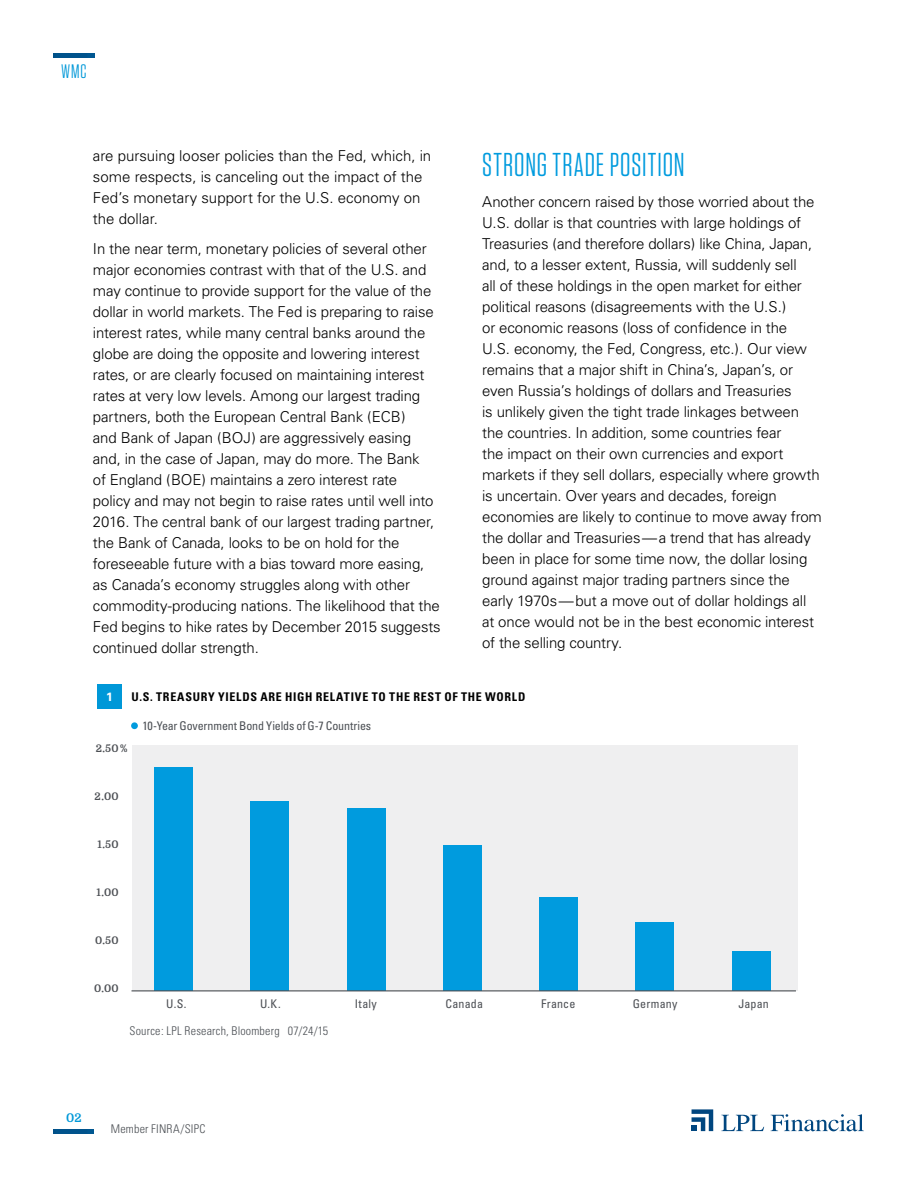
<style>
.page{position:relative;width:918px;height:1188px;background:#fff}
.page>*{position:absolute;margin:0;border:0;box-sizing:border-box;transform-origin:0 0}
.t1{font:33px "Tungsten Narrow";letter-spacing:.03em;color:#009bde}
.t2{font:19.5px "Tungsten Narrow";color:#0098d8}
.t3{font:300 15px/21px "Univers";letter-spacing:-.01em;color:#000}
.t4{font:300 condensed 12px "Univers";letter-spacing:.015em;color:#4b4f54}
.t5{font:700 condensed 12px "Univers";letter-spacing:.055em;color:#000}
.t6{font:condensed 12px "Univers";letter-spacing:-.01em;color:#4b4f54}
.t7{font:condensed 12px "Univers";letter-spacing:.01em;color:#4c4f54}
.t8{font:700 12px "Domine";color:#0098d8}
.t9{font:700 12px "Univers";color:#fff}
.t10{font:700 10.5px "Domine";letter-spacing:.025em;color:#4c4f54}
</style>
<div class="page">
<svg style="left:721px;top:1115px;width:43px;height:16px"></svg>
<svg style="left:771px;top:1114px;width:93px;height:17px"></svg>
<svg style="left:692px;top:1109px;width:21px;height:22px"></svg>
<img style="left:54px;top:53px;width:40px;height:5px">
<img style="left:54px;top:1129px;width:40px;height:5px">
<div style="left:97px;top:684px;width:25px;height:25px;background:#0098d8"></div>
<div style="left:132px;top:746px;width:665px;height:245px;background:#efeff0"></div>
<div style="left:131px;top:722px;width:7px;height:7px;background:#009bde;border-radius:50%"></div>
<div style="left:154px;top:768px;width:39px;height:223px;background:#009bde"></div>
<div style="left:250px;top:802px;width:39px;height:189px;background:#009bde"></div>
<div style="left:347px;top:809px;width:39px;height:182px;background:#009bde"></div>
<div style="left:443px;top:846px;width:39px;height:145px;background:#009bde"></div>
<div style="left:539px;top:897px;width:39px;height:94px;background:#009bde"></div>
<div style="left:635px;top:923px;width:39px;height:68px;background:#009bde"></div>
<div style="left:732px;top:952px;width:39px;height:39px;background:#009bde"></div>
<hr style="left:132px;top:990px;width:664px;height:1px;background:#4b4f54">
<h2 class="t2" style="left:61px;top:62px;width:27px">WMC</h2>
<p class="t3" style="left:93px;top:145px;width:340px">are pursuing looser policies than the Fed, which, in some respects, is canceling out the impact of the Fed’s monetary support for the U.S. economy on the dollar.</p>
<p class="t3" style="left:93px;top:238px;width:349px">In the near term, monetary policies of several other major economies contrast with that of the U.S. and may continue to provide support for the value of the dollar in world markets. The Fed is preparing to raise interest rates, while many central banks around the globe are doing the opposite and lowering interest rates, or are clearly focused on maintaining interest rates at very low levels. Among our largest trading partners, both the European Central Bank (ECB)<br>and Bank of Japan (BOJ) are aggressively easing and, in the case of Japan, may do more. The Bank<br>of England (BOE) maintains a zero interest rate<br>policy and may not begin to raise rates until well into 2016. The central bank of our largest trading partner, the Bank of Canada, looks to be on hold for the foreseeable future with a bias toward more easing, as Canada’s economy struggles along with other commodity-producing nations. The likelihood that the Fed begins to hike rates by December 2015 suggests continued dollar strength.</p>
<h1 class="t1" style="left:482px;top:148px;width:204px">STRONG TRADE POSITION</h1>
<p class="t3" style="left:482px;top:192px;width:341px">Another concern raised by those worried about the U.S. dollar is that countries with large holdings of Treasuries (and therefore dollars) like China, Japan, and, to a lesser extent, Russia, will suddenly sell<br>all of these holdings in the open market for either political reasons (disagreements with the U.S.)<br>or economic reasons (loss of confidence in the<br>U.S. economy, the Fed, Congress, etc.). Our view remains that a major shift in China’s, Japan’s, or even Russia’s holdings of dollars and Treasuries<br>is unlikely given the tight trade linkages between the countries. In addition, some countries fear<br>the impact on their own currencies and export markets if they sell dollars, especially where growth is uncertain. Over years and decades, foreign economies are likely to continue to move away from the dollar and Treasuries—a trend that has already been in place for some time now, the dollar losing ground against major trading partners since the early 1970s—but a move out of dollar holdings all at once would not be in the best economic interest of the selling country.</p>
<p class="t9" style="left:106px;top:689px;width:8px">1</p>
<p class="t5" style="left:132px;top:690px;width:395px">U.S. TREASURY YIELDS ARE HIGH RELATIVE TO THE REST OF THE WORLD</p>
<p class="t10" style="left:96px;top:743px;width:33px">2.50%</p>
<p class="t10" style="left:95px;top:791px;width:26px">2.00</p>
<p class="t10" style="left:98px;top:839px;width:23px">1.50</p>
<p class="t10" style="left:97px;top:887px;width:24px">1.00</p>
<p class="t10" style="left:95px;top:935px;width:25px">0.50</p>
<p class="t10" style="left:94px;top:983px;width:26px">0.00</p>
<p class="t6" style="left:143px;top:719px;width:230px">10-Year Government Bond Yields of G-7 Countries</p>
<p class="t7" style="left:166px;top:996px;width:22px">U.S.</p>
<p class="t7" style="left:260px;top:996px;width:22px">U.K.</p>
<p class="t7" style="left:355px;top:996px;width:24px">Italy</p>
<p class="t7" style="left:446px;top:996px;width:39px">Canada</p>
<p class="t7" style="left:541px;top:996px;width:36px">France</p>
<p class="t7" style="left:633px;top:996px;width:46px">Germany</p>
<p class="t7" style="left:738px;top:996px;width:32px">Japan</p>
<p class="t8" style="left:66px;top:1112px;width:17px">02</p>
<p class="t4" style="left:130px;top:1023px;width:200px">Source: LPL Research, Bloomberg 07/24/15</p>
<p class="t4" style="left:111px;top:1122px;width:96px">Member FINRA/SIPC</p>
</div>
